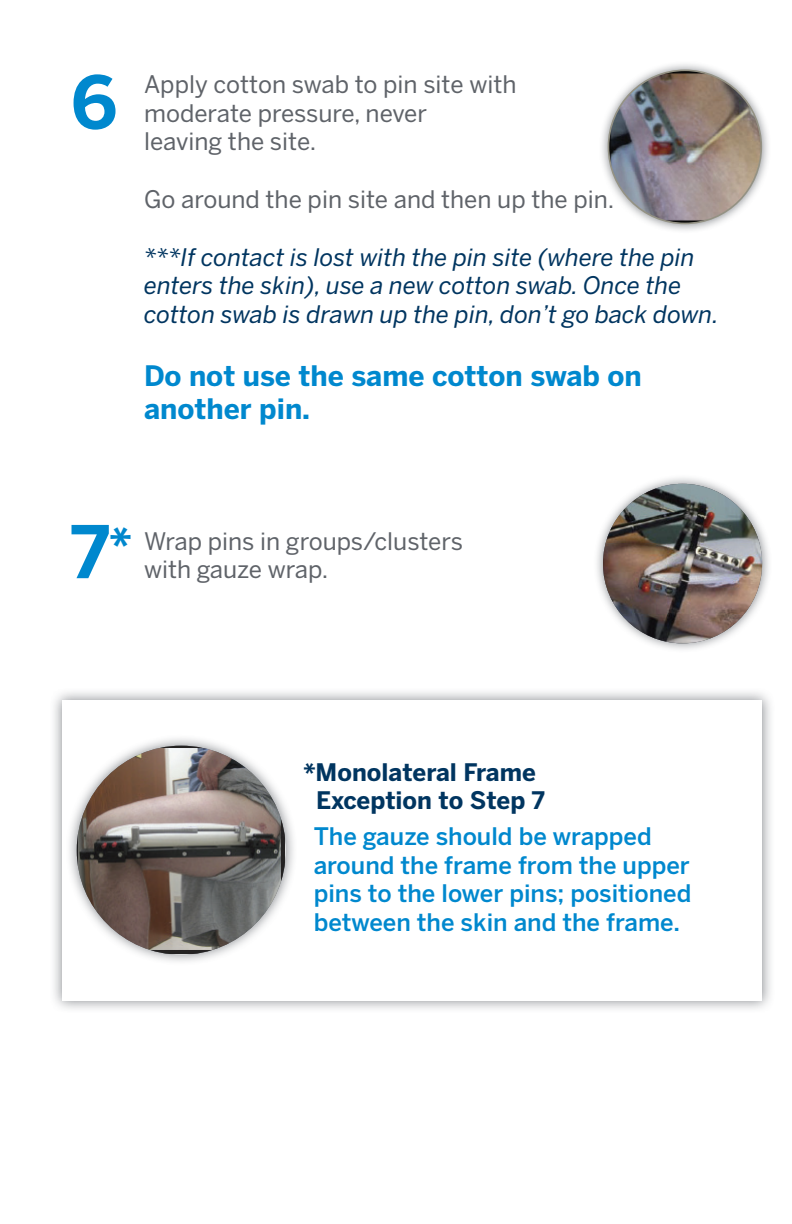
<style>
.page{position:relative;width:792px;height:1224px;background:#fff}
.page>*{position:absolute;margin:0;border:0;box-sizing:border-box;transform-origin:0 0}
.t1{font:700 72px "Benton Sans";color:#0088ce}
.t2{font:700 28px/33.6px "Benton Sans";color:#0088ce}
.t3{font:24px/28.8px "Benton Sans";color:#5f6369}
.t4{font:italic 24px/28.8px "Benton Sans";color:#003560}
.t5{font:500 24px/28.8px "Benton Sans";color:#0088ce}
.t6{font:700 24px/28.8px "Benton Sans";color:#003560;text-align:center}
</style>
<div class="page">
<div style="left:49px;top:687px;width:726px;height:326px;background:#5f6369;opacity:.75"></div>
<div style="left:62px;top:700px;width:700px;height:300px;background:#fff"></div>
<div style="left:599px;top:60px;width:172px;height:174px;background:#5f6369;opacity:.75"></div>
<img style="left:608px;top:70px;width:153px;height:153px;border-radius:76px">
<div style="left:593px;top:474px;width:179px;height:180px;background:#5f6369;opacity:.75"></div>
<div style="left:603px;top:484px;width:159px;height:159px;background:#5f6369;opacity:.75"></div>
<img style="left:603px;top:484px;width:159px;height:159px;border-radius:80px">
<div style="left:65px;top:734px;width:232px;height:232px;background:#5f6369;opacity:.75"></div>
<img style="left:77px;top:746px;width:209px;height:209px;border-radius:105px">
<h1 class="t1" style="left:71px;top:57px;width:49px">6</h1>
<p class="t3" style="left:144px;top:70px;width:374px">Apply cotton swab to pin site with moderate pressure, never<br>leaving the site.</p>
<p class="t3" style="left:144px;top:185px;width:472px">Go around the pin site and then up the pin.</p>
<p class="t4" style="left:144px;top:242px;width:576px">***If contact is lost with the pin site (where the pin enters the skin), use a new cotton swab. Once the cotton swab is drawn up the pin, don’t go back down.</p>
<p class="t2" style="left:144px;top:359px;width:499px">Do not use the same cotton swab on another pin.</p>
<h1 class="t1" style="left:71px;top:507px;width:63px">7<sup>*</sup></h1>
<p class="t3" style="left:144px;top:526px;width:321px">Wrap pins in groups/clusters with gauze wrap.</p>
<p class="t6" style="left:303px;top:758px;width:243px">*Monolateral Frame<br>Exception to Step 7</p>
<p class="t5" style="left:314px;top:822px;width:379px">The gauze should be wrapped around the frame from the upper pins to the lower pins; positioned between the skin and the frame.</p>
</div>
